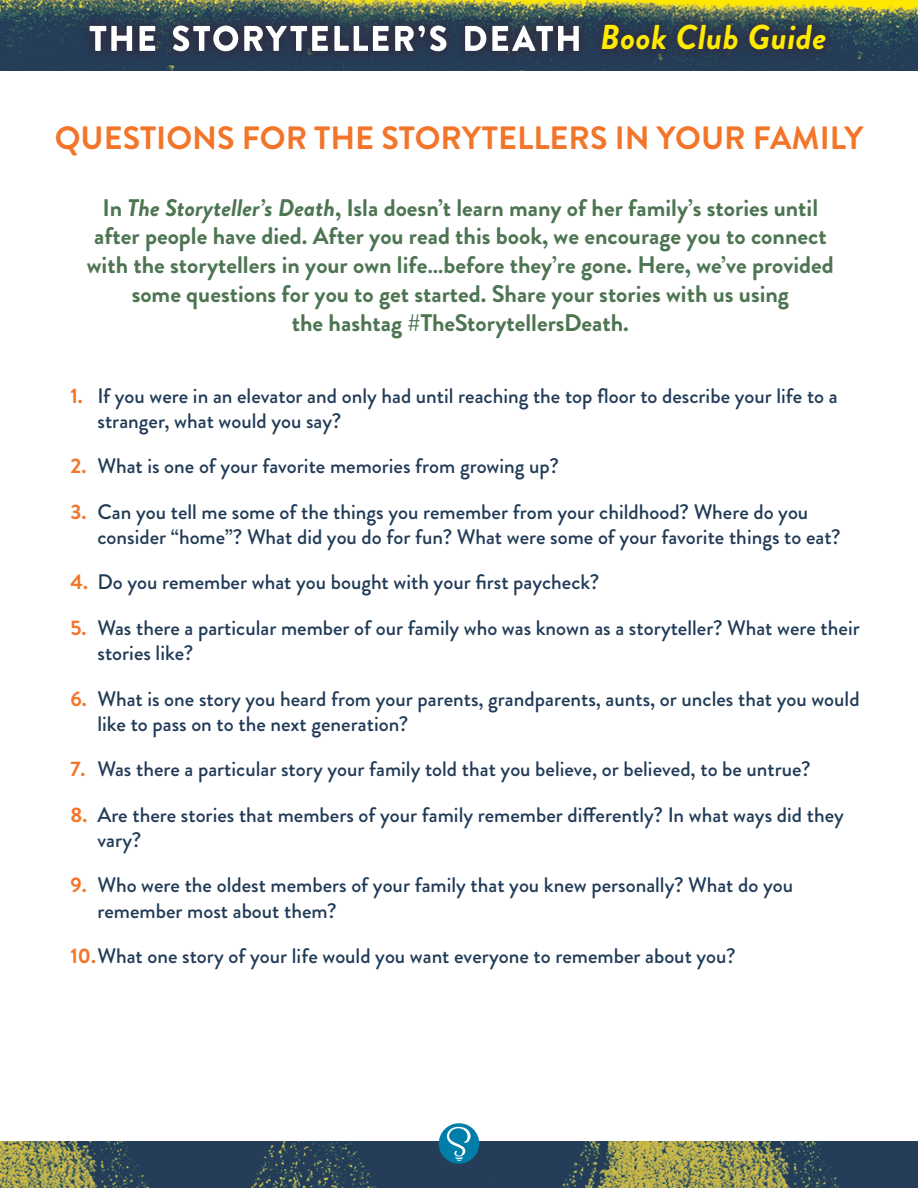
<style>
.page{position:relative;width:918px;height:1188px;background:#fff}
.page>*{position:absolute;margin:0;border:0;box-sizing:border-box;transform-origin:0 0}
.t1{font:italic 700 34.5px "Brandon Grotesque";letter-spacing:.01em;color:#ffeb01}
.t2{font:700 32.25px "Brandon Grotesque";color:#f3752a}
.t3{font:700 24px/28.8px "Brandon Grotesque";color:#4d7552;text-align:center}
.t4{font:500 21px/25.2px "Brandon Grotesque";color:#213b57}
.s1{font-style:italic}
.s2{font-weight:700;color:#f3752a}
</style>
<div class="page">
<img style="left:0;top:0;width:918px;height:1188px">
<svg style="left:76px;top:12px;width:517px;height:54px;background:#2a4053"></svg>
<svg style="left:90px;top:26px;width:489px;height:25px"></svg>
<svg style="left:588px;top:10px;width:251px;height:54px;background:#31414f"></svg>
<div style="left:0;top:71px;width:918px;height:1069px;background:#fff"></div>
<div style="left:439px;top:1123px;width:40px;height:41px;background:#007ea9;border-radius:50%"></div>
<svg style="left:447px;top:1127px;width:24px;height:34px"></svg>
<h1 class="t1" style="left:600px;top:13px;width:228px">Book Club Guide</h1>
<p class="t2" style="left:55px;top:115px;width:810px">QUESTIONS FOR THE STORYTELLERS IN YOUR FAMILY</p>
<p class="t3" style="left:87px;top:193px;width:749px">In <span class="s1">The Storyteller’s Death</span>, Isla doesn’t learn many of her family’s stories until after people have died. After you read this book, we encourage you to connect with the storytellers in your own life…before they’re gone. Here, we’ve provided some questions for you to get started. Share your stories with us using<br>the hashtag #TheStorytellersDeath.</p>
<p class="t4" style="left:98px;top:383px;width:742px;text-indent:-27px"><span class="s2">1.</span> If you were in an elevator and only had until reaching the top floor to describe your life to a stranger, what would you say?</p>
<p class="t4" style="left:70px;top:454px;width:490px"><span class="s2">2.</span> What is one of your favorite memories from growing up?</p>
<p class="t4" style="left:98px;top:499px;width:745px;text-indent:-27px"><span class="s2">3.</span> Can you tell me some of the things you remember from your childhood? Where do you consider “home”? What did you do for fun? What were some of your favorite things to eat?</p>
<p class="t4" style="left:70px;top:570px;width:530px"><span class="s2">4.</span> Do you remember what you bought with your first paycheck?</p>
<p class="t4" style="left:98px;top:615px;width:764px;text-indent:-27px"><span class="s2">5.</span> Was there a particular member of our family who was known as a storyteller? What were their stories like?</p>
<p class="t4" style="left:98px;top:686px;width:764px;text-indent:-27px"><span class="s2">6.</span> What is one story you heard from your parents, grandparents, aunts, or uncles that you would like to pass on to the next generation?</p>
<p class="t4" style="left:70px;top:757px;width:742px"><span class="s2">7.</span> Was there a particular story your family told that you believe, or believed, to be untrue?</p>
<p class="t4" style="left:98px;top:802px;width:748px;text-indent:-27px"><span class="s2">8.</span> Are there stories that members of your family remember differently? In what ways did they vary?</p>
<p class="t4" style="left:98px;top:873px;width:697px;text-indent:-27px"><span class="s2">9.</span> Who were the oldest members of your family that you knew personally? What do you remember most about them?</p>
<p class="t4" style="left:70px;top:944px;width:667px"><span class="s2">10.</span>What one story of your life would you want everyone to remember about you?</p>
</div>
